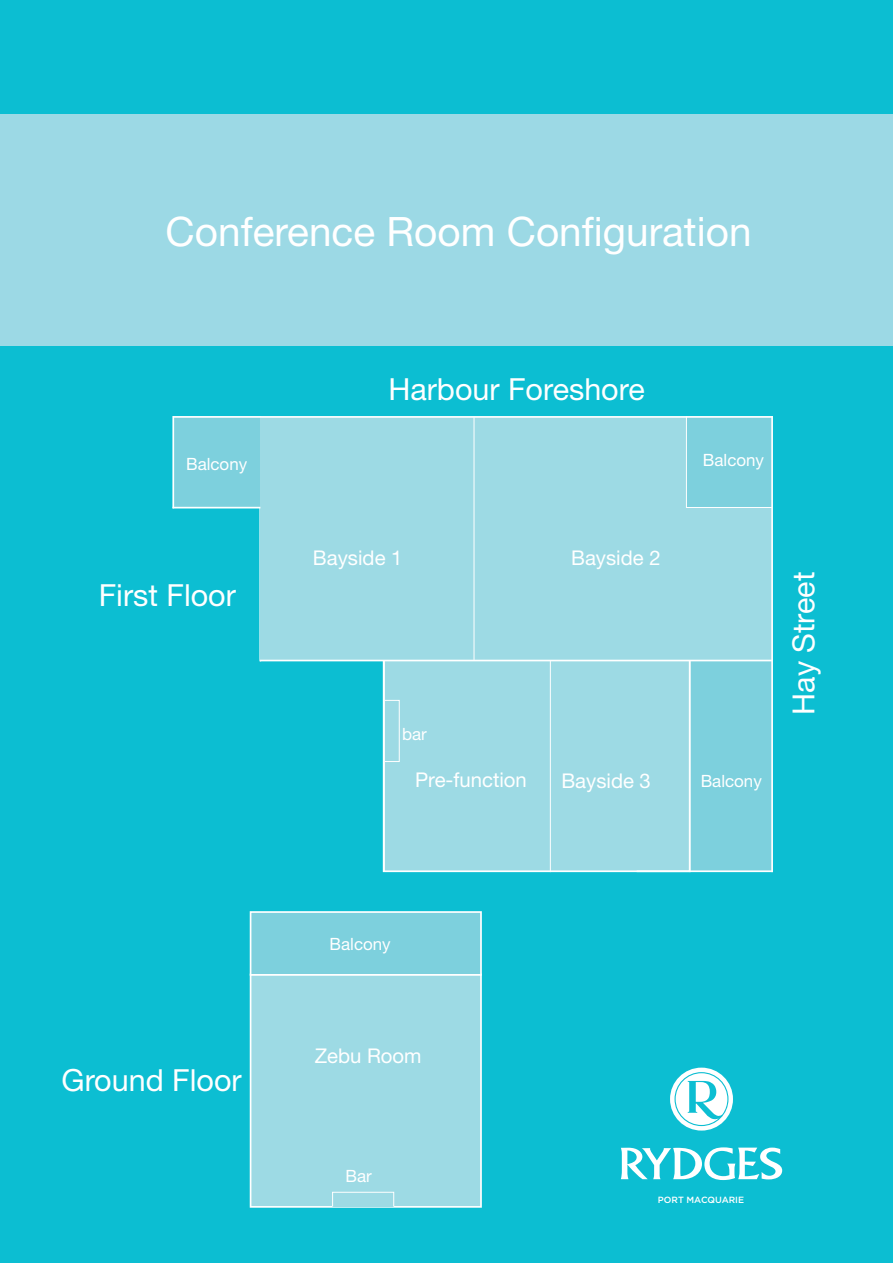
<style>
.page{position:relative;width:893px;height:1263px;background:#0cbed2}
.page>*{position:absolute;margin:0;border:0;box-sizing:border-box;transform-origin:0 0}
.t1{font:40.5px "Helvetica Neue";color:#fff}
.t2{font:30.45px "Helvetica Neue";color:#fff}
.t3{font:20.25px "Helvetica Neue";color:#fff}
.t4{font:16.95px "Helvetica Neue";color:#fff}
.t5{font:500 9px "Gotham";color:#fff}
</style>
<div class="page">
<div style="left:0;top:114px;width:893px;height:231px;background:#9cd9e5"></div>
<div style="left:689px;top:659px;width:83px;height:213px;background:#7dd0dd"></div>
<hr style="left:259px;top:416px;width:2px;height:245px;background:#fff">
<div style="left:174px;top:416px;width:85px;height:91px;background:#7dd0dd"></div>
<div style="left:384px;top:628px;width:306px;height:243px;background:#9ddae4"></div>
<div style="left:261px;top:417px;width:511px;height:243px;background:#9ddae4"></div>
<div style="left:686px;top:417px;width:86px;height:91px;background:#7dd0dd"></div>
<div style="left:384px;top:700px;width:16px;height:62px;border:1px solid #fff"></div>
<hr style="left:173px;top:416px;width:600px;height:2px;background:#fff">
<hr style="left:260px;top:660px;width:512px;height:1px;background:#fff">
<hr style="left:771px;top:416px;width:2px;height:456px;background:#fff">
<hr style="left:689px;top:661px;width:1px;height:211px;background:#fff">
<hr style="left:550px;top:661px;width:1px;height:211px;background:#fff">
<hr style="left:383px;top:661px;width:2px;height:210px;background:#fff">
<hr style="left:172px;top:416px;width:2px;height:92px;background:#fff">
<hr style="left:474px;top:417px;width:1px;height:243px;background:#fff">
<hr style="left:686px;top:416px;width:1px;height:92px;background:#fff">
<hr style="left:686px;top:507px;width:86px;height:1px;background:#fff">
<hr style="left:173px;top:507px;width:87px;height:1px;background:#fff">
<hr style="left:637px;top:870px;width:136px;height:2px;background:#fff">
<div style="left:251px;top:974px;width:230px;height:233px;background:#9ddae4"></div>
<div style="left:250px;top:973px;width:232px;height:235px;border:2px solid #fff"></div>
<div style="left:251px;top:912px;width:230px;height:63px;background:#7dd0dd"></div>
<div style="left:250px;top:911px;width:232px;height:65px;border:2px solid #fff"></div>
<div style="left:332px;top:1192px;width:62px;height:15px;border:1px solid #fff"></div>
<svg style="left:670px;top:1067px;width:63px;height:63px"></svg>
<svg style="left:621px;top:1147px;width:161px;height:33px"></svg>
<h1 class="t1" style="left:166px;top:217px;width:587px">Conference Room Configuration</h1>
<p class="t2" style="left:388px;top:378px;width:258px">Harbour Foreshore</p>
<p class="t4" style="left:186px;top:458px;width:63px">Balcony</p>
<p class="t4" style="left:703px;top:453px;width:63px">Balcony</p>
<p class="t2" style="left:99px;top:584px;width:139px">First Floor</p>
<p class="t3" style="left:313px;top:551px;width:91px">Bayside 1</p>
<p class="t3" style="left:571px;top:551px;width:91px">Bayside 2</p>
<p class="t4" style="left:402px;top:727px;width:26px">bar</p>
<p class="t3" style="left:415px;top:772px;width:113px">Pre-function</p>
<p class="t3" style="left:561px;top:774px;width:91px">Bayside 3</p>
<p class="t4" style="left:701px;top:774px;width:63px">Balcony</p>
<p class="t2" style="left:793px;top:714px;width:144px;rotate:-90deg">Hay Street</p>
<p class="t2" style="left:62px;top:1069px;width:182px">Ground Floor</p>
<p class="t4" style="left:330px;top:938px;width:63px">Balcony</p>
<p class="t3" style="left:315px;top:1048px;width:108px">Zebu Room</p>
<p class="t4" style="left:345px;top:1170px;width:28px">Bar</p>
<p class="t5" style="left:658px;top:1196px;width:88px">PORT MACQUARIE</p>
</div>
